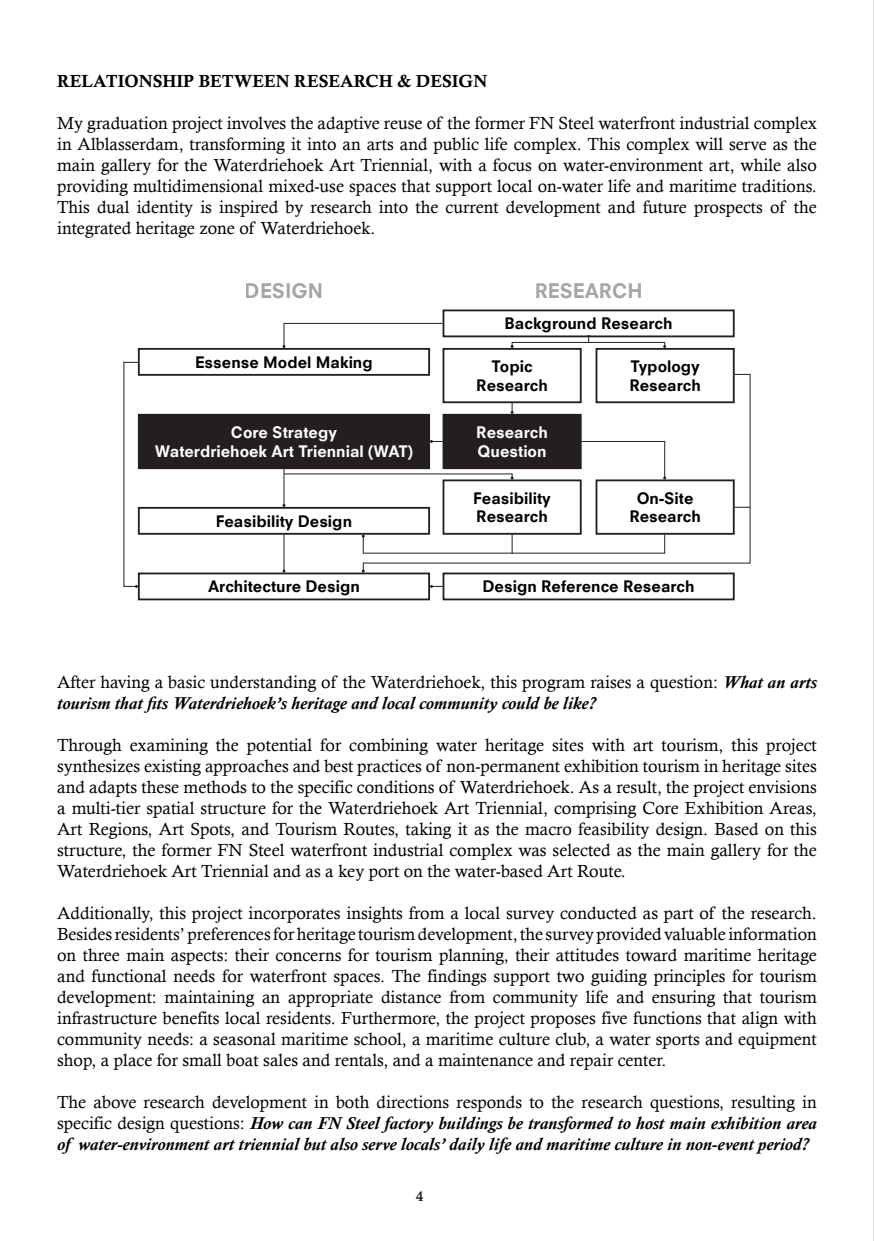
<style>
.page{position:relative;width:874px;height:1241px;background:#fff}
.page>*{position:absolute;margin:0;border:0;box-sizing:border-box;transform-origin:0 0}
.t1{font:19.6px "Neuzeit S Heavy";color:#524a47}
.text__Neuzeits__10pt{font:17.5px/21px "Calisto";color:#000;text-align:justify}
.text__Neuzeits__10pt-2{font:italic 700 17.5px/21px "Calisto";color:#000}
.text__Neuzeits__10pt-3{font:17.5px "Calis MT Bol";color:#000}
.title__NeuzeitsHeavy{font:15.58px/18.6px "Neuzeit S Heavy";color:#000}
.title__NeuzeitsHeavy-2{font:15.58px/18.6px "Neuzeit S Heavy";color:#fff}
.t2{font:14px "Calis MT Bol";color:#231f20}
.s1{font-weight:400;font-style:normal}
</style>
<div class="page">
<hr style="left:873px;top:0;width:1px;height:1240px;background:#bcbdc0">
<div style="left:442px;top:309px;width:292px;height:28px;border:2px solid #231f20"></div>
<div style="left:442px;top:572px;width:292px;height:28px;border:2px solid #231f20"></div>
<div style="left:442px;top:348px;width:139px;height:55px;border:2px solid #231f20"></div>
<div style="left:442px;top:479px;width:139px;height:55px;border:2px solid #231f20"></div>
<div style="left:138px;top:507px;width:292px;height:27px;border:2px solid #231f20"></div>
<div style="left:138px;top:572px;width:292px;height:28px;border:2px solid #231f20"></div>
<div style="left:443px;top:414px;width:137px;height:54px;background:#231f20"></div>
<div style="left:442px;top:414px;width:139px;height:55px;border:2px solid #231f20"></div>
<div style="left:595px;top:348px;width:139px;height:55px;border:2px solid #231f20"></div>
<div style="left:595px;top:479px;width:139px;height:55px;border:2px solid #231f20"></div>
<div style="left:138px;top:348px;width:292px;height:28px;border:2px solid #231f20"></div>
<div style="left:139px;top:414px;width:290px;height:54px;background:#231f20"></div>
<div style="left:138px;top:414px;width:292px;height:55px;border:2px solid #231f20"></div>
<hr style="left:664px;top:441px;width:1px;height:37px;background:#231f20">
<svg style="left:664px;top:534px;width:1px;height:19px"></svg>
<svg style="left:586px;top:335px;width:4px;height:7px"></svg>
<svg style="left:510px;top:342px;width:3px;height:6px"></svg>
<svg style="left:510px;top:473px;width:3px;height:6px"></svg>
<svg style="left:511px;top:534px;width:1px;height:18px"></svg>
<svg style="left:282px;top:323px;width:3px;height:25px"></svg>
<hr style="left:283px;top:469px;width:1px;height:36px;background:#231f20">
<hr style="left:283px;top:534px;width:1px;height:37px;background:#231f20">
<hr style="left:123px;top:362px;width:1px;height:224px;background:#231f20">
<hr style="left:749px;top:374px;width:1px;height:189px;background:#231f20">
<svg style="left:361px;top:534px;width:3px;height:19px"></svg>
<svg style="left:361px;top:562px;width:3px;height:10px"></svg>
<svg style="left:510px;top:402px;width:3px;height:12px"></svg>
<svg style="left:430px;top:440px;width:12px;height:3px"></svg>
<svg style="left:123px;top:585px;width:15px;height:3px"></svg>
<svg style="left:430px;top:585px;width:14px;height:3px"></svg>
<hr style="left:363px;top:562px;width:387px;height:1px;background:#231f20">
<svg style="left:734px;top:506px;width:15px;height:1px"></svg>
<svg style="left:734px;top:374px;width:15px;height:1px"></svg>
<svg style="left:123px;top:362px;width:16px;height:1px"></svg>
<hr style="left:581px;top:441px;width:83px;height:1px;background:#231f20">
<hr style="left:363px;top:552px;width:301px;height:1px;background:#231f20">
<hr style="left:512px;top:342px;width:152px;height:1px;background:#231f20">
<hr style="left:284px;top:473px;width:228px;height:1px;background:#231f20">
<hr style="left:284px;top:323px;width:158px;height:1px;background:#231f20">
<p class="text__Neuzeits__10pt-3" style="left:57px;top:71px;width:431px">RELATIONSHIP BETWEEN RESEARCH &amp; DESIGN</p>
<p class="text__Neuzeits__10pt" style="left:57px;top:112px;width:761px">My graduation project involves the adaptive reuse of the former FN Steel waterfront industrial complex in Alblasserdam, transforming it into an arts and public life complex. This complex will serve as the main gallery for the Waterdriehoek Art Triennial, with a focus on water-environment art, while also providing multidimensional mixed-use spaces that support local on-water life and maritime traditions.<br>This dual identity is inspired by research into the current development and future prospects of the integrated heritage zone of Waterdriehoek.</p>
<p class="t1" style="left:244px;top:279px;width:80px">DESIGN</p>
<p class="t1" style="left:534px;top:279px;width:109px">RESEARCH</p>
<p class="title__NeuzeitsHeavy" style="left:195px;top:352px;width:179px">Essense Model Making</p>
<p class="title__NeuzeitsHeavy-2" style="left:231px;top:423px;width:107px">Core Strategy</p>
<p class="title__NeuzeitsHeavy-2" style="left:155px;top:441px;width:259px">Waterdriehoek Art Triennial (WAT)</p>
<p class="title__NeuzeitsHeavy" style="left:504px;top:314px;width:170px">Background Research</p>
<p class="title__NeuzeitsHeavy" style="left:491px;top:357px;width:43px">Topic</p>
<p class="title__NeuzeitsHeavy" style="left:476px;top:375px;width:73px">Research</p>
<p class="title__NeuzeitsHeavy-2" style="left:476px;top:423px;width:73px">Research<br>Question</p>
<p class="title__NeuzeitsHeavy" style="left:629px;top:357px;width:73px">Typology<br>Research</p>
<p class="title__NeuzeitsHeavy" style="left:473px;top:488px;width:79px">Feasibility</p>
<p class="title__NeuzeitsHeavy" style="left:216px;top:511px;width:138px">Feasibility Design</p>
<p class="title__NeuzeitsHeavy" style="left:476px;top:507px;width:73px">Research</p>
<p class="title__NeuzeitsHeavy" style="left:636px;top:488px;width:58px">On-Site</p>
<p class="title__NeuzeitsHeavy" style="left:629px;top:507px;width:73px">Research</p>
<p class="title__NeuzeitsHeavy" style="left:208px;top:577px;width:153px">Architecture Design</p>
<p class="title__NeuzeitsHeavy" style="left:482px;top:577px;width:213px">Design Reference Research</p>
<p class="text__Neuzeits__10pt-2" style="left:57px;top:671px;width:760px"><span class="s1">After having a basic understanding of the Waterdriehoek, this program raises a question:</span> What an arts tourism that fits Waterdriehoek’s heritage and local community could be like?</p>
<p class="text__Neuzeits__10pt" style="left:57px;top:733px;width:761px">Through examining the potential for combining water heritage sites with art tourism, this project synthesizes existing approaches and best practices of non-permanent exhibition tourism in heritage sites and adapts these methods to the specific conditions of Waterdriehoek. As a result, the project envisions a multi-tier spatial structure for the Waterdriehoek Art Triennial, comprising Core Exhibition Areas, Art Regions, Art Spots, and Tourism Routes, taking it as the macro feasibility design. Based on this structure, the former FN Steel waterfront industrial complex was selected as the main gallery for the Waterdriehoek Art Triennial and as a key port on the water-based Art Route.</p>
<p class="text__Neuzeits__10pt" style="left:57px;top:901px;width:761px">Additionally, this project incorporates insights from a local survey conducted as part of the research.<br>Besides residents’ preferences for heritage tourism development, the survey provided valuable information on three main aspects: their concerns for tourism planning, their attitudes toward maritime heritage and functional needs for waterfront spaces. The findings support two guiding principles for tourism development: maintaining an appropriate distance from community life and ensuring that tourism infrastructure benefits local residents. Furthermore, the project proposes five functions that align with community needs: a seasonal maritime school, a maritime culture club, a water sports and equipment shop, a place for small boat sales and rentals, and a maintenance and repair center.</p>
<p class="text__Neuzeits__10pt-2" style="left:57px;top:1091px;width:760px;text-align:justify"><span class="s1">The above research development in both directions responds to the research questions, resulting in specific design questions:</span> How can FN Steel factory buildings be transformed to host main exhibition area of water-environment art triennial but also serve locals’ daily life and maritime culture in non-event period?</p>
<p class="t2" style="left:416px;top:1188px;width:9px">4</p>
</div>
